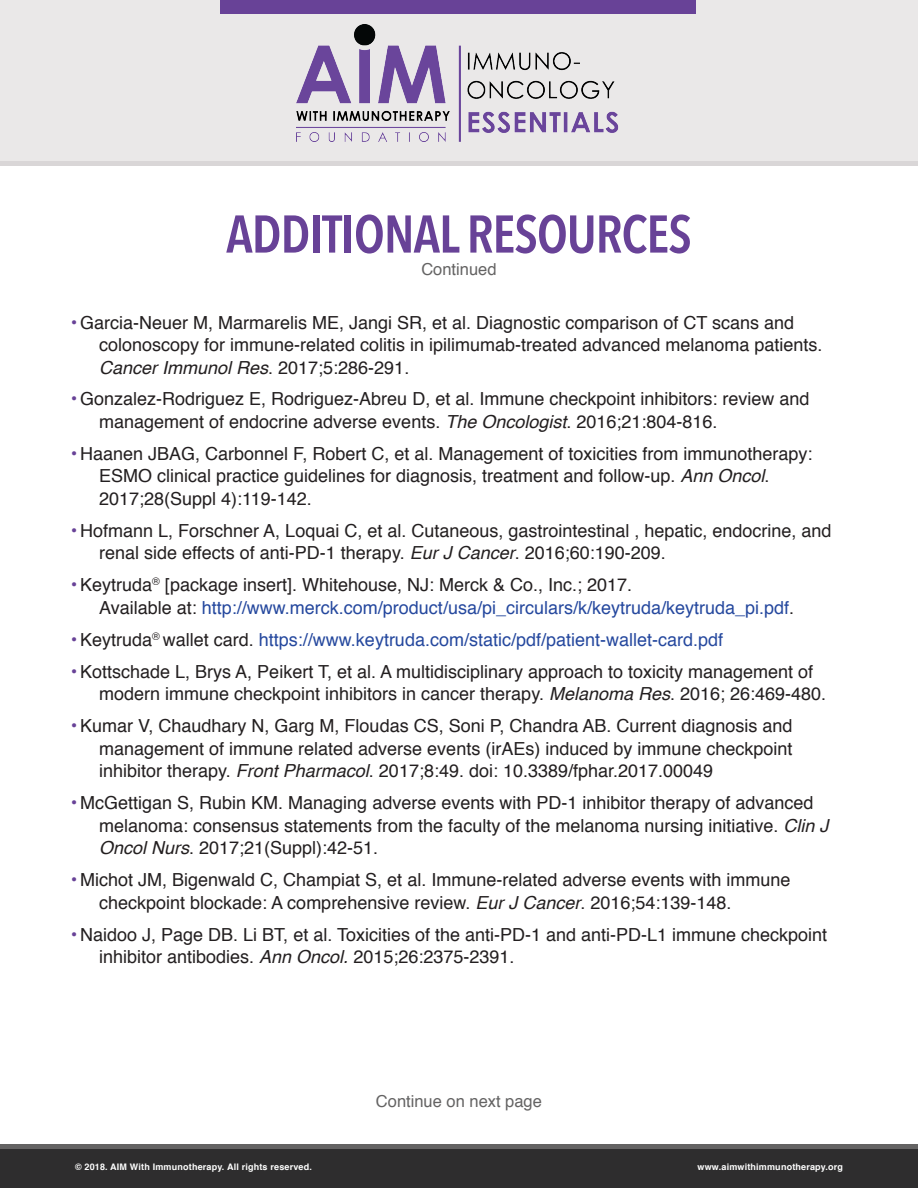
<style>
.page{position:relative;width:918px;height:1188px;background:#fff}
.page>*{position:absolute;margin:0;border:0;box-sizing:border-box;transform-origin:0 0}
.t1{font:600 52.5px "Avenir Next Condensed";letter-spacing:-.02em;color:#684297}
.t2{font:18px/22.5px "Helvetica";color:#231f20}
.t3{font:18px/22.5px "Helvetica";color:#25489e}
.t4{font:16.5px "Helvetica";color:#646363}
.t5{font:700 9px "Helvetica";letter-spacing:.02em;color:#fff}
.s1{font-size:18.75px;color:#684297}
.s2{font-style:italic}
.s3{color:#231f20}
</style>
<div class="page">
<div style="left:0;top:1149px;width:918px;height:39px;background:#2e2d2e"></div>
<div style="left:0;top:1144px;width:918px;height:5px;background:#646363"></div>
<div style="left:0;top:0;width:918px;height:161px;background:#eae8e8"></div>
<div style="left:0;top:161px;width:918px;height:5px;background:#d9d6d7"></div>
<img style="left:297px;top:25px;width:322px;height:117px">
<div style="left:221px;top:0;width:475px;height:14px;background:#684297"></div>
<p class="t1" style="left:226px;top:189px;width:467px">ADDITIONAL RESOURCES</p>
<p class="t4" style="left:421px;top:257px;width:77px">Continued</p>
<p class="t2" style="left:99px;top:311px;width:725px;text-indent:-28px"><span class="s1">•</span> Garcia-Neuer M, Marmarelis ME, Jangi SR, et al. Diagnostic comparison of CT scans and colonoscopy for immune-related colitis in ipilimumab-treated advanced melanoma patients.<br><span class="s2">Cancer Immunol Res</span>. 2017;5:286-291.</p>
<p class="t2" style="left:99px;top:388px;width:712px;text-indent:-28px"><span class="s1">•</span> Gonzalez-Rodriguez E, Rodriguez-Abreu D, et al. Immune checkpoint inhibitors: review and management of endocrine adverse events. <span class="s2">The Oncologist</span>. 2016;21:804-816.</p>
<p class="t2" style="left:99px;top:443px;width:715px;text-indent:-28px"><span class="s1">•</span> Haanen JBAG, Carbonnel F, Robert C, et al. Management of toxicities from immunotherapy:<br>ESMO clinical practice guidelines for diagnosis, treatment and follow-up. <span class="s2">Ann Oncol</span>.<br>2017;28(Suppl 4):119-142.</p>
<p class="t2" style="left:99px;top:520px;width:734px;text-indent:-28px"><span class="s1">•</span> Hofmann L, Forschner A, Loquai C, et al. Cutaneous, gastrointestinal , hepatic, endocrine, and renal side effects of anti-PD-1 therapy. <span class="s2">Eur J Cancer</span>. 2016;60:190-209.</p>
<p class="t3" style="left:99px;top:574px;width:697px;text-indent:-28px"><span class="s1">•</span> <span class="s3">Keytruda</span><sup>®</sup> <span class="s3">[package insert]. Whitehouse, NJ: Merck &amp; Co., Inc.; 2017.<br>Available at:</span> http://www.merck.com/product/usa/pi_circulars/k/keytruda/keytruda_pi.pdf<span class="s3">.</span></p>
<p class="t3" style="left:71px;top:629px;width:654px"><span class="s1">•</span> <span class="s3">Keytruda</span><sup>®</sup> <span class="s3">wallet card.</span> https://www.keytruda.com/static/pdf/patient-wallet-card.pdf</p>
<p class="t2" style="left:99px;top:661px;width:729px;text-indent:-28px"><span class="s1">•</span> Kottschade L, Brys A, Peikert T, et al. A multidisciplinary approach to toxicity management of modern immune checkpoint inhibitors in cancer therapy. <span class="s2">Melanoma Res</span>. 2016; 26:469-480.</p>
<p class="t2" style="left:99px;top:715px;width:695px;text-align:justify;text-indent:-28px"><span class="s1">•</span> Kumar V, Chaudhary N, Garg M, Floudas CS, Soni P, Chandra AB. Current diagnosis and management of immune related adverse events (irAEs) induced by immune checkpoint inhibitor therapy. <span class="s2">Front Pharmacol</span>. 2017;8:49. doi: 10.3389/fphar.2017.00049</p>
<p class="t2" style="left:99px;top:792px;width:731px;text-indent:-28px"><span class="s1">•</span> McGettigan S, Rubin KM. Managing adverse events with PD-1 inhibitor therapy of advanced melanoma: consensus statements from the faculty of the melanoma nursing initiative. <span class="s2">Clin J<br>Oncol Nurs</span>. 2017;21(Suppl):42-51.</p>
<p class="t2" style="left:99px;top:869px;width:693px;text-indent:-28px"><span class="s1">•</span> Michot JM, Bigenwald C, Champiat S, et al. Immune-related adverse events with immune checkpoint blockade: A comprehensive review. <span class="s2">Eur J Cancer</span>. 2016;54:139-148.</p>
<p class="t2" style="left:99px;top:924px;width:730px;text-indent:-28px"><span class="s1">•</span> Naidoo J, Page DB. Li BT, et al. Toxicities of the anti-PD-1 and anti-PD-L1 immune checkpoint inhibitor antibodies. <span class="s2">Ann Oncol.</span> 2015;26:2375-2391.</p>
<p class="t4" style="left:376px;top:1089px;width:168px">Continue on next page</p>
<p class="t5" style="left:75px;top:1159px;width:238px">© 2018. AIM With Immunotherapy. All rights reserved.</p>
<p class="t5" style="left:698px;top:1159px;width:147px">www.aimwithimmunotherapy.org</p>
</div>
